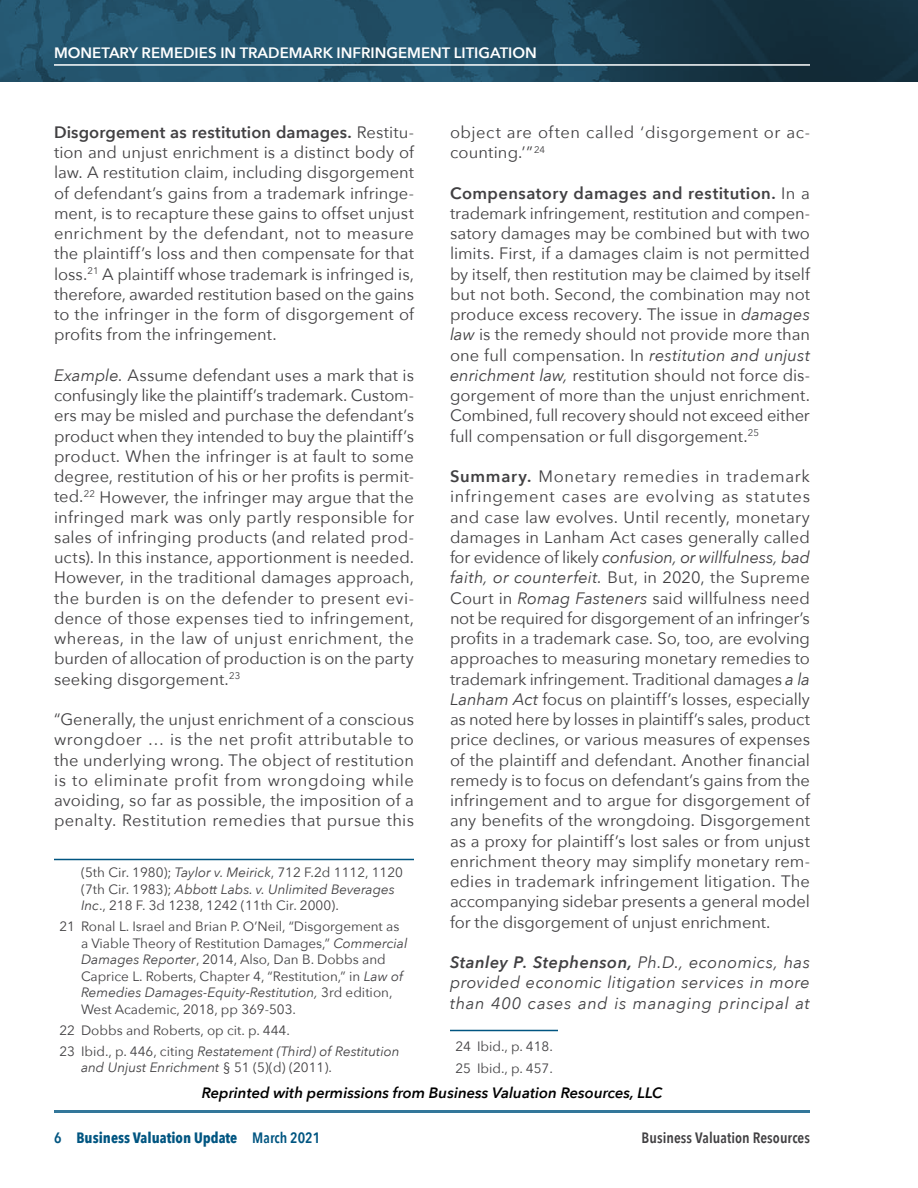
<style>
.page{position:relative;width:918px;height:1188px;background:#fff}
.page>*{position:absolute;margin:0;border:0;box-sizing:border-box;transform-origin:0 0}
.t1{font:16.5px/20.2px "Avenir Next";letter-spacing:.005em;color:#414042;text-align:justify}
.t2{font:italic 16.5px/20.2px "Avenir Next";letter-spacing:.035em;color:#414042;text-align:justify}
.t3{font:16.5px/20.2px "Avenir Next";letter-spacing:.03em;color:#414042}
.t4{font:italic 600 15px "Avenir Next";color:#000}
.t5{font:600 15px "Avenir Next";color:#fff}
.t6{font:700 15px "Avenir Next Condensed";color:#005581}
.t7{font:600 15px "Avenir Next Condensed";letter-spacing:.005em;color:#414042}
.t8{font:13.5px/16.5px "Avenir Next";color:#414042}
.t9{font:italic 13.5px "Avenir Next";color:#414042}
.s1{font-weight:600}
.s2{font-style:italic}
.s3{font-style:normal}
</style>
<div class="page">
<svg style="left:0;top:0;width:918px;height:82px;background:#1f495e"></svg>
<hr style="left:54px;top:1110px;width:756px;height:3px;background:#33779a">
<hr style="left:54px;top:64px;width:756px;height:2px;background:#fff">
<hr style="left:54px;top:859px;width:360px;height:1px;background:#005581">
<hr style="left:450px;top:1030px;width:108px;height:1px;background:#005581">
<p class="t5" style="left:54px;top:40px;width:484px">Monetary Rem edies I n Trademark I nfringem ent Litigation</p>
<p class="t1" style="left:54px;top:121px;width:362px"><span class="s1">Disgorgement as restitution damages.</span> Restitu&shy;tion and unjust enrichment is a distinct body of law. A restitution claim, including disgorgement of defendant’s gains from a trademark infringe&shy;ment, is to recapture these gains to offset unjust enrichment by the defendant, not to measure the plaintiff’s loss and then compensate for that loss.<sup>21</sup> A plaintiff whose trademark is infringed is, therefore, awarded restitution based on the gains to the infringer in the form of disgorgement of profits from the infringement.</p>
<p class="t1" style="left:54px;top:364px;width:362px"><span class="s2">Example.</span> Assume defendant uses a mark that is confusingly like the plaintiff’s trademark. Custom&shy;ers may be misled and purchase the defendant’s product when they intended to buy the plaintiff’s product. When the infringer is at fault to some degree, restitution of his or her profits is permit&shy;ted.<sup>22</sup> However, the infringer may argue that the infringed mark was only partly responsible for sales of infringing products (and related prod&shy;ucts). In this instance, apportionment is needed.<br>However, in the traditional damages approach, the burden is on the defender to present evi&shy;dence of those expenses tied to infringement, whereas, in the law of unjust enrichment, the burden of allocation of production is on the party seeking disgorgement.<sup>23</sup></p>
<p class="t1" style="left:54px;top:709px;width:362px">“Generally, the unjust enrichment of a conscious wrongdoer … is the net profit attributable to the underlying wrong. The object of restitution is to eliminate profit from wrongdoing while avoiding, so far as possible, the imposition of a penalty. Restitution remedies that pursue this</p>
<p class="t8" style="left:81px;top:864px;width:324px">(5th Cir. 1980); <span class="s2">Taylor v. Meirick</span>, 712 F.2d 1112, 1120 (7th Cir. 1983); <span class="s2">Abbott Labs. v. Unlimited Beverages<br>Inc</span>., 218 F. 3d 1238, 1242 (11th Cir. 2000).</p>
<p class="t8" style="left:81px;top:918px;width:328px;text-indent:-22px">21 Ronal L. Israel and Brian P. O’Neil, “Disgorgement as a Viable Theory of Restitution Damages,” <span class="s2">Commercial Damages Reporter</span>, 2014, Also, Dan B. Dobbs and Caprice L. Roberts, Chapter 4, “Restitution,” in <span class="s2">Law of Remedies Damages-Equity-Restitution,</span> 3rd edition, West Academic, 2018, pp 369-503.</p>
<p class="t8" style="left:59px;top:1019px;width:342px;line-height:21px">22 Dobbs and Roberts, op cit. p. 444.<br>23 Ibid., p. 446, citing <span class="s2">Restatement (Third) of Restitution</span></p>
<p class="t9" style="left:81px;top:1056px;width:252px">and Unjust Enrichment <span class="s3">§ 51 (5)(d) (2011).</span></p>
<p class="t3" style="left:450px;top:121px;width:361px">object are often called ‘disgorgement or ac&shy;counting.’”<sup>24</sup></p>
<p class="t1" style="left:450px;top:182px;width:362px"><span class="s1">Compensatory damages and restitution.</span> In a trademark infringement, restitution and compen&shy;satory damages may be combined but with two limits. First, if a damages claim is not permitted by itself, then restitution may be claimed by itself but not both. Second, the combination may not produce excess recovery. The issue in <span class="s2">damages law</span> is the remedy should not provide more than one full compensation. In <span class="s2">restitution and unjust enrichment law,</span> restitution should not force dis&shy;gorgement of more than the unjust enrichment.<br>Combined, full recovery should not exceed either full compensation or full disgorgement.<sup>25</sup></p>
<p class="t1" style="left:450px;top:466px;width:362px"><span class="s1">Summary.</span> Monetary remedies in trademark infringement cases are evolving as statutes and case law evolves. Until recently, monetary damages in Lanham Act cases generally called for evidence of likely <span class="s2">confusion, or willfulness, bad faith, or counterfeit.</span> But, in 2020, the Supreme Court in <span class="s2">Romag Fasteners</span> said willfulness need not be required for disgorgement of an infringer’s profits in a trademark case. So, too, are evolving approaches to measuring monetary remedies to trademark infringement. Traditional damages <span class="s2">a la Lanham Act</span> focus on plaintiff’s losses, especially as noted here by losses in plaintiff’s sales, product price declines, or various measures of expenses of the plaintiff and defendant. Another financial remedy is to focus on defendant’s gains from the infringement and to argue for disgorgement of any benefits of the wrongdoing. Disgorgement as a proxy for plaintiff’s lost sales or from unjust enrichment theory may simplify monetary rem&shy;edies in trademark infringement litigation. The accompanying sidebar presents a general model for the disgorgement of unjust enrichment.</p>
<p class="t2" style="left:450px;top:952px;width:362px"><span class="s1">Stanley P. Stephenson,</span> Ph.D., economics, has provided economic litigation services in more than 400 cases and is managing principal at</p>
<p class="t8" style="left:455px;top:1036px;width:99px;line-height:21px">24 Ibid., p. 418.<br>25 Ibid., p. 457.</p>
<p class="t4" style="left:202px;top:1080px;width:462px">Reprinted with permissions from Business Valuation Resources, LLC</p>
<p class="t6" style="left:54px;top:1129px;width:268px"><span class="s1">6</span> Business Valuation Update <span class="s1">March 2021</span></p>
<p class="t7" style="left:642px;top:1125px;width:170px">Business Valuation Resources</p>
</div>
